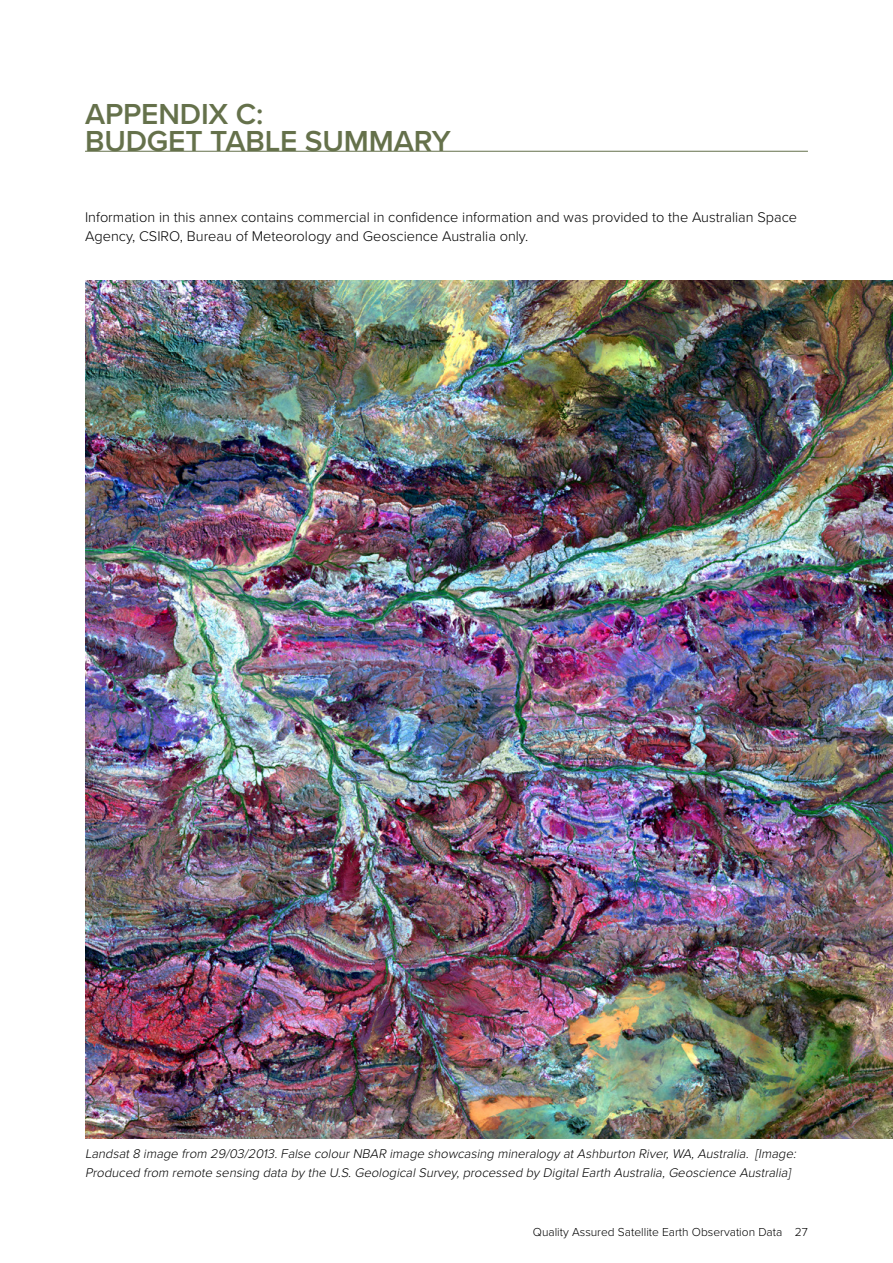
<style>
.page{position:relative;width:893px;height:1263px;background:#fff}
.page>*{position:absolute;margin:0;border:0;box-sizing:border-box;transform-origin:0 0}
.t1{font:600 30px/27px "Proxima Nova";letter-spacing:-.005em;color:#65714b}
.t2{font:300 14.55px/19.5px "Proxima Nova";color:#000}
.t3{font:italic 300 13.05px/19.5px "Proxima Nova";color:#000}
.t4{font:300 12px "Proxima Nova";color:#000}
</style>
<div class="page">
<hr style="left:85px;top:151px;width:723px;height:1px;background:#65714b">
<img style="left:85px;top:280px;width:808px;height:858px">
<h1 class="t1" style="left:85px;top:100px;width:367px">APPENDIX C:<br>BUDGET TABLE SUMMARY</h1>
<p class="t2" style="left:85px;top:206px;width:714px">Information in this annex contains commercial in confidence information and was provided to the Australian Space<br>Agency, CSIRO, Bureau of Meteorology and Geoscience Australia only.</p>
<p class="t3" style="left:85px;top:1143px;width:716px">Landsat8 image from 29/03/2013.False colourNBAR image showcasing mineralogy atAshburton River,WA,Australia. [Image:<br>Produced from remote sensing data by the U.S.GeologicalSurvey,processed by DigitalEarth Australia,Geoscience Australia]</p>
<p class="t4" style="left:533px;top:1223px;width:277px">Quality Assured Satellite Earth Observation Data 27</p>
</div>
